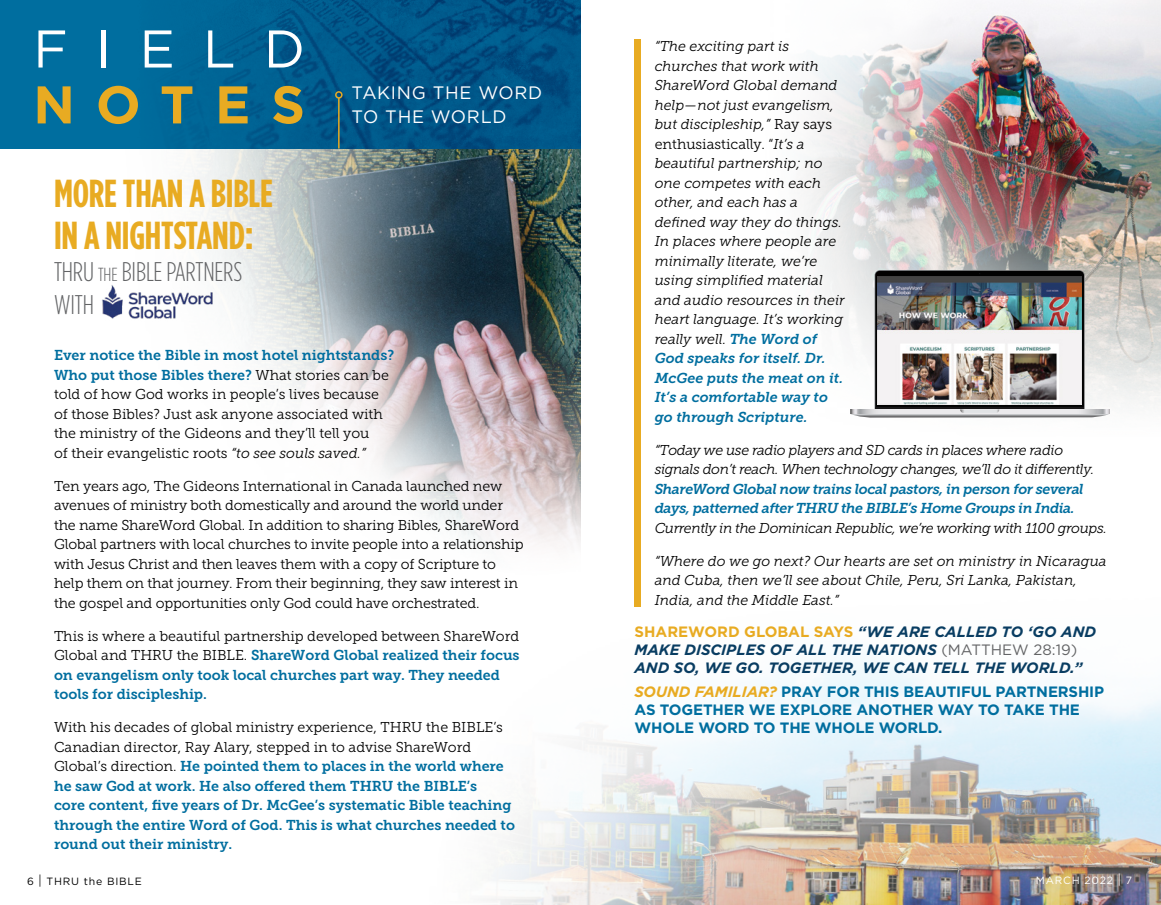
<style>
.page{position:relative;width:1161px;height:905px;background:#fff}
.page>*{position:absolute;margin:0;border:0;box-sizing:border-box;transform-origin:0 0}
.t1{font:52.95px "Gotham";letter-spacing:.53em;color:#fff}
.t2{font:700 52.95px "Gotham";letter-spacing:.39em;color:#e8ab22}
.t3{font:700 39px/42px "Gotham Condensed";letter-spacing:-.005em;color:#e8ab22}
.t4{font:300 27px/32.4px "Gotham Condensed";letter-spacing:-.005em;color:#636466}
.t5{font:18px/24px "Gotham";letter-spacing:.04em;color:#fff}
.t6{font:italic 700 15px/18px "Gotham";color:#093d62}
.t7{font:700 15px/18px "Gotham";letter-spacing:-.01em;color:#006e9f}
.t8{font:14.25px/19.5px "Museo Slab 300";letter-spacing:-.01em;color:#000}
.t9{font:italic 14.25px/19.5px "Museo Slab 300";color:#000}
.t10{font:14.25px/19.5px "Museo Slab 700";color:#006e9f}
.t11{font:italic 14.25px/19.5px "Museo Slab 300";letter-spacing:-.025em;color:#000}
.t12{font:italic 14.25px/19.5px "Museo Slab 700";letter-spacing:-.025em;color:#006e9f}
.t13{font:italic 14.25px/19.5px "Museo Slab 700";color:#006e9f}
.t14{font:10.5px "Gotham";letter-spacing:.075em;color:#000}
.t15{font:10.5px "Gotham";letter-spacing:.075em;color:#fff}
.s1{font-size:18.9px}
.s2{font-family:"Museo Slab 300";color:#000}
.s3{font-style:italic}
.s4{font-style:normal}
.s5{font-family:"Museo Slab 700";color:#006e9f}
.s6{font-style:normal;color:#e8ab22}
.s7{font-weight:400;font-style:normal;color:#636466}
.s8{font-style:italic;color:#e8ab22}
.s9{font-size:13.2px}
</style>
<div class="page">
<img style="left:487px;top:606px;width:674px;height:298px">
<img style="left:65px;top:148px;width:515px;height:398px">
<img style="left:804px;top:0;width:357px;height:414px">
<div style="left:0;top:0;width:580px;height:148px;background:#006e9f"></div>
<img style="left:135px;top:0;width:445px;height:149px">
<hr style="left:338px;top:98px;width:2px;height:50px;background:#e8ab22">
<div style="left:335px;top:91px;width:8px;height:8px;border:2px solid #e8ab22;border-radius:50%"></div>
<div style="left:634px;top:39px;width:7px;height:567px;background:#e8ab22"></div>
<img style="left:99px;top:282px;width:118px;height:40px">
<img style="left:850px;top:270px;width:259px;height:148px">
<h1 class="t1" style="left:33px;top:17px;width:273px">FIELD</h1>
<h1 class="t2" style="left:33px;top:73px;width:273px">NOTES</h1>
<p class="t5" style="left:352px;top:81px;width:192px">TAKING THE WORD<br>TO THE WORLD</p>
<h2 class="t3" style="left:54px;top:172px;width:220px">MORE THAN A BIBLE<br>IN A NIGHTSTAND:</h2>
<h3 class="t4" style="left:54px;top:255px;width:190px">THRU <span class="s1">the</span> BIBLE PARTNERS<br>WITH</h3>
<p class="t10" style="left:54px;top:345px;width:342px">Ever notice the Bible in most hotel nightstands?<br>Who put those Bibles there? <span class="s2">What stories can be</span></p>
<p class="t8" style="left:54px;top:384px;width:330px">told of how God works in people’s lives because of those Bibles? Just ask anyone associated with the ministry of the Gideons and they’ll tell you of their evangelistic roots <span class="s3">“to see souls saved.”</span></p>
<p class="t8" style="left:54px;top:476px;width:471px">Ten years ago, The Gideons International in Canada launched new avenues of ministry both domestically and around the world under the name ShareWord Global. In addition to sharing Bibles, ShareWord Global partners with local churches to invite people into a relationship with Jesus Christ and then leaves them with a copy of Scripture to help them on that journey. From their beginning, they saw interest in the gospel and opportunities only God could have orchestrated.</p>
<p class="t8" style="left:54px;top:626px;width:467px">This is where a beautiful partnership developed between ShareWord</p>
<p class="t10" style="left:54px;top:645px;width:467px"><span class="s2">Global and THRU the BIBLE.</span> ShareWord Global realized their focus on evangelism only took local churches part way. They needed tools for discipleship.</p>
<p class="t8" style="left:54px;top:717px;width:450px">With his decades of global ministry experience, THRU the BIBLE’s<br>Canadian director, Ray Alary, stepped in to advise ShareWord</p>
<p class="t10" style="left:54px;top:756px;width:463px"><span class="s2">Global’s direction.</span> He pointed them to places in the world where he saw God at work. He also offered them THRU the BIBLE’s<br>core content, five years of Dr. McGee’s systematic Bible teaching through the entire Word of God. This is what churches needed to round out their ministry.</p>
<p class="t9" style="left:655px;top:37px;width:192px">“The exciting part is churches that work with<br>ShareWord Global demand help—not just evangelism, but discipleship,” <span class="s4">Ray says enthusiastically. “</span>It’s a beautiful partnership; no one competes with each other, and each has a defined way they do things.<br>In places where people are minimally literate, we’re using simplified material and audio resources in their heart language. It’s working really well. <span class="s5">The Word of</span></p>
<p class="t13" style="left:655px;top:349px;width:190px">God speaks for itself. Dr.<br>McGee puts the meat on it.<br>It’s a comfortable way to go through Scripture.</p>
<p class="t11" style="left:655px;top:440px;width:441px">“Today we use radio players and SD cards in places where radio signals don’t reach. When technology changes, we’ll do it differently.</p>
<p class="t12" style="left:655px;top:479px;width:430px">ShareWord Global now trains local pastors, in person for several days, patterned after THRU the BIBLE’s Home Groups in India.</p>
<p class="t11" style="left:655px;top:518px;width:454px">Currently in the Dominican Republic, we’re working with 1100 groups.</p>
<p class="t9" style="left:655px;top:551px;width:454px">“Where do we go next? Our hearts are set on ministry in Nicaragua and Cuba, then we’ll see about Chile, Peru, Sri Lanka, Pakistan,<br>India, and the Middle East.”</p>
<p class="t6" style="left:634px;top:622px;width:463px"><span class="s6">SHAREWORD GLOBAL SAYS</span> “WE ARE CALLED TO ‘GO AND<br>MAKE DISCIPLES OF ALL THE NATIONS <span class="s7">(MATTHEW 28:19)<br></span>AND SO, WE GO. TOGETHER, WE CAN TELL THE WORLD.”</p>
<p class="t7" style="left:634px;top:683px;width:471px"><span class="s8">SOUND FAMILIAR?</span> PRAY FOR THIS BEAUTIFUL PARTNERSHIP<br>AS TOGETHER WE EXPLORE ANOTHER WAY TO TAKE THE<br>WHOLE WORD TO THE WHOLE WORLD.</p>
<p class="t14" style="left:27px;top:874px;width:116px">6 <span class="s9">|</span> THRU the BIBLE</p>
<p class="t15" style="left:1036px;top:874px;width:98px">MARCH 2022 <span class="s9">|</span> 7</p>
</div>
